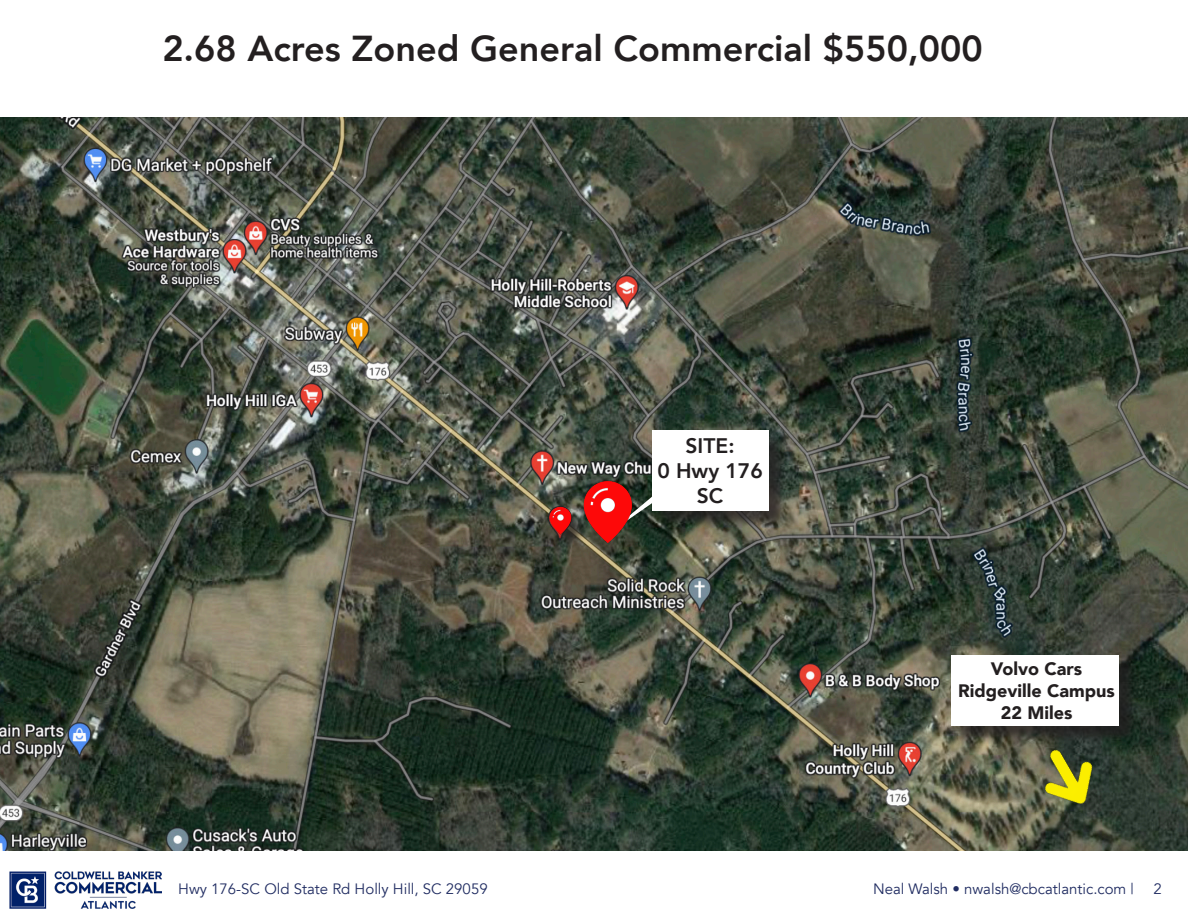
<style>
.page{position:relative;width:1188px;height:918px;background:#fff}
.page>*{position:absolute;margin:0;border:0;box-sizing:border-box;transform-origin:0 0}
.t1{font:800 36px "Avenir";color:#231f20}
.t2{font:800 21px "Avenir";color:#231f20}
.t3{font:900 18px "Avenir";color:#231f20}
.t4{font:15px "Avenir";color:#212d62}
</style>
<div class="page">
<img style="left:10px;top:871px;width:151px;height:38px">
<img style="left:0;top:117px;width:1188px;height:733px">
<div style="left:552px;top:510px;width:37px;height:42px;background:#231f20;opacity:.75"></div>
<img style="left:547px;top:505px;width:26px;height:31px">
<img style="left:1003px;top:744px;width:126px;height:90px">
<div style="left:954px;top:657px;width:184px;height:87px;background:#231f20;opacity:.75"></div>
<div style="left:951px;top:655px;width:168px;height:71px;background:#fff"></div>
<div style="left:611px;top:499px;width:61px;height:52px;background:#231f20;opacity:.75"></div>
<svg style="left:642px;top:496px;width:11px;height:39px"></svg>
<img style="left:578px;top:477px;width:64px;height:70px">
<div style="left:655px;top:432px;width:133px;height:97px;background:#231f20;opacity:.75"></div>
<div style="left:652px;top:430px;width:118px;height:80px;background:#fff"></div>
<p class="t1" style="left:162px;top:20px;width:822px">2.68 Acres Zoned General Commercial $550,000</p>
<p class="t2" style="left:686px;top:429px;width:50px">SITE:</p>
<p class="t2" style="left:657px;top:454px;width:107px">0 Hwy 176</p>
<p class="t2" style="left:697px;top:480px;width:28px">SC</p>
<p class="t3" style="left:991px;top:654px;width:93px">Volvo Cars</p>
<p class="t3" style="left:958px;top:675px;width:158px">Ridgeville Campus</p>
<p class="t3" style="left:1001px;top:697px;width:73px">22 Miles</p>
<p class="t4" style="left:178px;top:880px;width:311px">Hwy 176-SC Old State Rd Holly Hill, SC 29059</p>
<p class="t4" style="left:873px;top:880px;width:262px">Neal Walsh • nwalsh@cbcatlantic.com |</p>
<p class="t4" style="left:1154px;top:880px;width:10px">2</p>
</div>
